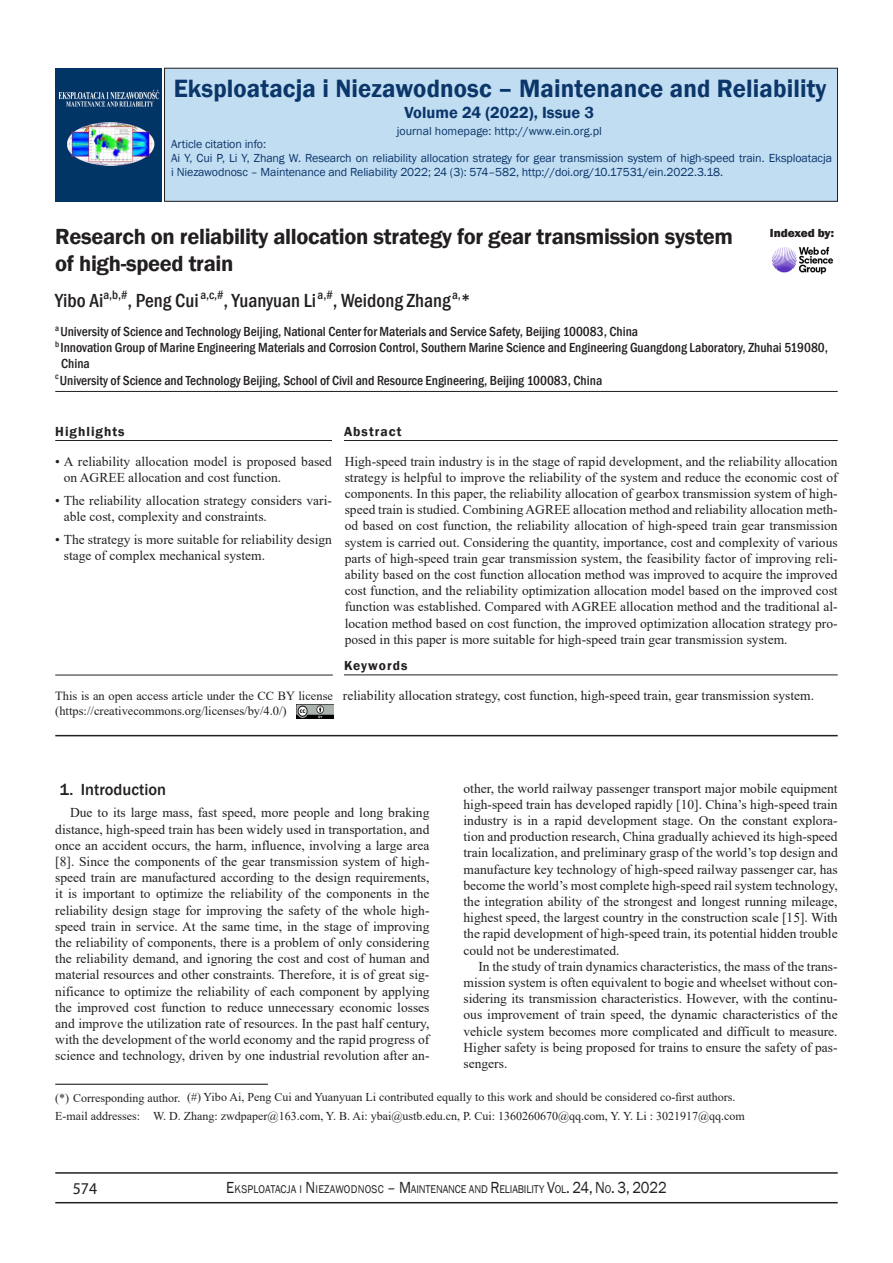
<style>
.page{position:relative;width:893px;height:1263px;background:#fff}
.page>*{position:absolute;margin:0;border:0;box-sizing:border-box;transform-origin:0 0}
.t1{font:600 25.8px "Franklin Gothic";letter-spacing:.005em;color:#0b366a;scale:.96 1}
.t2{font:600 22.5px/27px "Franklin Gothic";letter-spacing:-.015em;color:#231f20}
.t3{font:500 condensed 19.5px "Franklin Gothic";color:#231f20}
.t4{font:600 16.5px "Franklin Gothic";color:#0b366a}
.t5{font:500 16.5px "Franklin Gothic";color:#231f20}
.t6{font:16.5px "Myriad Pro";color:#231f20;scale:.96 1}
.t7{font:13.5px/16.2px "Times New Roman";color:#231f20;text-align:justify}
.t8{font:500 condensed 13.5px "Franklin Gothic";color:#231f20}
.t9{font:600 13.5px "Franklin Gothic";letter-spacing:.075em;color:#231f20}
.t10{font:12.45px/15px "Times New Roman";color:#231f20}
.t11{font:12px/14.4px "Franklin Gothic";letter-spacing:-.01em;color:#0b366a}
.t12{font:12px/18.5px "Times New Roman";color:#231f20}
.t13{font:800 12px "Franklin Gothic";letter-spacing:-.005em;color:#231f20}
.t14{font:11.55px "Franklin Gothic";letter-spacing:-.01em;color:#231f20;scale:.9 1}
.s1{font-size:16.5px}
</style>
<div class="page">
<hr style="left:55px;top:1172px;width:783px;height:2px;background:#231f20">
<hr style="left:55px;top:1202px;width:783px;height:1px;background:#231f20">
<div style="left:165px;top:68px;width:672px;height:133px;background:#c1ddf2"></div>
<div style="left:164px;top:68px;width:674px;height:133px;border:1px solid #231f20"></div>
<img style="left:55px;top:68px;width:106px;height:134px">
<img style="left:772px;top:247px;width:62px;height:28px">
<hr style="left:55px;top:1084px;width:213px;height:1px;background:#231f20">
<hr style="left:55px;top:440px;width:277px;height:1px;background:#231f20">
<hr style="left:344px;top:440px;width:494px;height:1px;background:#231f20">
<hr style="left:55px;top:391px;width:783px;height:1px;background:#231f20">
<hr style="left:55px;top:735px;width:783px;height:1px;background:#231f20">
<hr style="left:344px;top:674px;width:494px;height:1px;background:#231f20">
<hr style="left:55px;top:675px;width:278px;height:1px;background:#231f20">
<img style="left:296px;top:705px;width:37px;height:13px">
<h1 class="t1" style="left:174px;top:73px;width:682px">Eksploatacja i Niezawodnosc – Maintenance and Reliability</h1>
<p class="t4" style="left:405px;top:102px;width:191px">Volume 24 (2022), Issue 3</p>
<p class="t11" style="left:397px;top:124px;width:207px">journal homepage: http://www.ein.org.pl</p>
<p class="t11" style="left:171px;top:137px;width:96px">Article citation info:</p>
<p class="t11" style="left:171px;top:151px;width:662px">Ai Y, Cui P, Li Y, Zhang W. Research on reliability allocation strategy for gear transmission system of high-speed train. Eksploatacja i Niezawodnosc – Maintenance and Reliability 2022; 24 (3): 574–582, http://doi.org/10.17531/ein.2022.3.18.</p>
<h2 class="t2" style="left:55px;top:223px;width:679px">Research on reliability allocation strategy for gear transmission system of high-speed train</h2>
<h3 class="t3" style="left:55px;top:288px;width:417px">Yibo Ai<sup>a,b,#</sup>, Peng Cui <sup>a,c,#</sup>, Yuanyuan Li <sup>a,#</sup>, Weidong Zhang <sup>a,</sup>*</h3>
<p class="t8" style="left:55px;top:323px;width:584px"><sup>a</sup>University of Science and Technology Beijing, National Center for Materials and Service Safety, Beijing 100083, China</p>
<p class="t8" style="left:55px;top:339px;width:774px"><sup>b</sup>Innovation Group of Marine Engineering Materials and Corrosion Control, Southern Marine Science and Engineering Guangdong Laboratory, Zhuhai 519080,</p>
<p class="t8" style="left:61px;top:355px;width:30px">China</p>
<p class="t8" style="left:55px;top:371px;width:548px"><sup>c</sup>University of Science and Technology Beijing, School of Civil and Resource Engineering, Beijing 100083, China</p>
<p class="t13" style="left:770px;top:225px;width:66px">Indexed by:</p>
<p class="t9" style="left:55px;top:423px;width:71px">Highlights</p>
<p class="t9" style="left:344px;top:423px;width:59px">Abstract</p>
<p class="t7" style="left:64px;top:452px;width:270px;text-indent:-9px">• A reliability allocation model is proposed based on AGREE allocation and cost function.</p>
<p class="t7" style="left:64px;top:492px;width:270px;text-indent:-9px">• The reliability allocation strategy considers vari&shy;able cost, complexity and constraints.</p>
<p class="t7" style="left:64px;top:531px;width:270px;text-indent:-9px">• The strategy is more suitable for reliability design stage of complex mechanical system.</p>
<p class="t7" style="left:345px;top:452px;width:494px">High-speed train industry is in the stage of rapid development, and the reliability allocation strategy is helpful to improve the reliability of the system and reduce the economic cost of components. In this paper, the reliability allocation of gearbox transmission system of high&shy;speed train is studied. Combining AGREE allocation method and reliability allocation meth&shy;od based on cost function, the reliability allocation of high-speed train gear transmission system is carried out. Considering the quantity, importance, cost and complexity of various parts of high-speed train gear transmission system, the feasibility factor of improving reli&shy;ability based on the cost function allocation method was improved to acquire the improved cost function, and the reliability optimization allocation model based on the improved cost function was established. Compared with AGREE allocation method and the traditional al&shy;location method based on cost function, the improved optimization allocation strategy pro&shy;posed in this paper is more suitable for high-speed train gear transmission system.</p>
<p class="t10" style="left:55px;top:688px;width:279px">This is an open access article under the CC BY license (https://creativecommons.org/licenses/by/4.0/)</p>
<p class="t9" style="left:344px;top:657px;width:65px">Keywords</p>
<p class="t7" style="left:343px;top:687px;width:473px">reliability allocation strategy, cost function, high-speed train, gear transmission system.</p>
<p class="t5" style="left:60px;top:779px;width:108px">1. Introduction</p>
<p class="t7" style="left:55px;top:804px;width:376px;text-indent:15px">Due to its large mass, fast speed, more people and long braking distance, high-speed train has been widely used in transportation, and once an accident occurs, the harm, influence, involving a large area [8]. Since the components of the gear transmission system of high&shy;speed train are manufactured according to the design requirements, it is important to optimize the reliability of the components in the reliability design stage for improving the safety of the whole high&shy;speed train in service. At the same time, in the stage of improving the reliability of components, there is a problem of only considering the reliability demand, and ignoring the cost and cost of human and material resources and other constraints. Therefore, it is of great sig&shy;nificance to optimize the reliability of each component by applying the improved cost function to reduce unnecessary economic losses and improve the utilization rate of resources. In the past half century, with the development of the world economy and the rapid progress of science and technology, driven by one industrial revolution after an-</p>
<p class="t7" style="left:463px;top:779px;width:376px">other, the world railway passenger transport major mobile equipment high-speed train has developed rapidly [10]. China’s high-speed train industry is in a rapid development stage. On the constant explora&shy;tion and production research, China gradually achieved its high-speed train localization, and preliminary grasp of the world’s top design and manufacture key technology of high-speed railway passenger car, has become the world’s most complete high-speed rail system technology, the integration ability of the strongest and longest running mileage, highest speed, the largest country in the construction scale [15]. With the rapid development of high-speed train, its potential hidden trouble could not be underestimated.</p>
<p class="t7" style="left:463px;top:958px;width:376px;text-indent:15px">In the study of train dynamics characteristics, the mass of the trans&shy;mission system is often equivalent to bogie and wheelset without con&shy;sidering its transmission characteristics. However, with the continu&shy;ous improvement of train speed, the dynamic characteristics of the vehicle system becomes more complicated and difficult to measure.<br>Higher safety is being proposed for trains to ensure the safety of pas&shy;sengers.</p>
<p class="t12" style="left:187px;top:1088px;width:550px">(#) Yibo Ai, Peng Cui and Yuanyuan Li contributed equally to this work and should be considered co-first authors.</p>
<p class="t12" style="left:55px;top:1088px;width:127px">(*) Corresponding author.<br>E-mail addresses:</p>
<p class="t12" style="left:153px;top:1106px;width:593px">W. D. Zhang: zwdpaper@163.com, Y. B. Ai: ybai@ustb.edu.cn, P. Cui: 1360260670@qq.com, Y. Y. Li : 3021917@qq.com</p>
<p class="t6" style="left:73px;top:1178px;width:27px">574</p>
<p class="t14" style="left:226px;top:1182px;width:491px"><span class="s1">E</span>KSPLOATACJA I <span class="s1">N</span>IEZAWODN OSC <span class="s1">– M</span>AINTENANCE AN D <span class="s1">R</span>ELIABILITY <span class="s1">V</span>OL<span class="s1">. 24, N</span>O<span class="s1">. 3, 2022</span></p>
</div>
